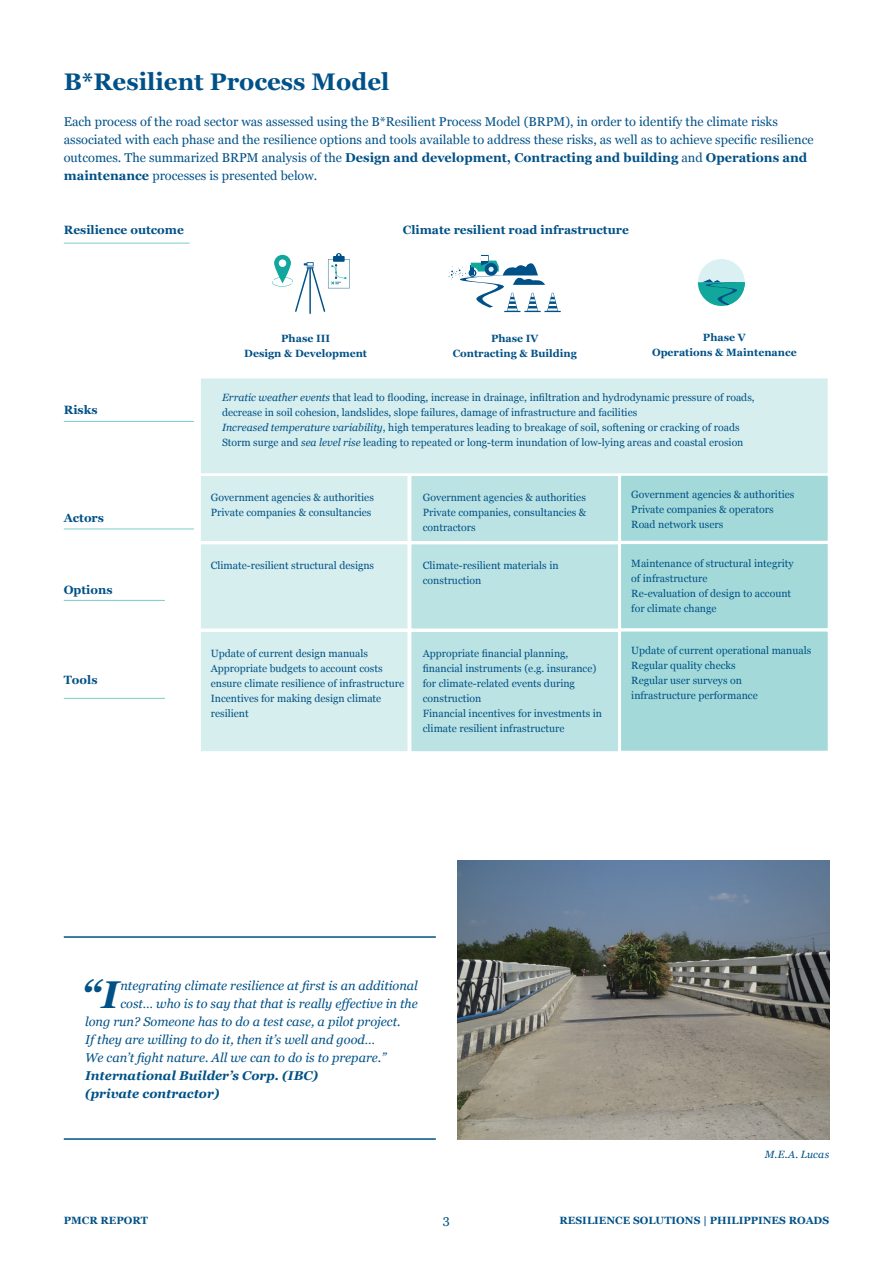
<style>
.page{position:relative;width:893px;height:1263px;background:#fff}
.page>*{position:absolute;margin:0;border:0;box-sizing:border-box;transform-origin:0 0}
.leipis{font:italic 700 38.7px "Georgia";color:#005187}
.valiotsikko_iso{font:700 24px "Georgia";color:#005187}
.leipis-2{font:12.75px/18px "Georgia";color:#005187}
.leipis-3{font:italic 12.75px "Georgia";color:#005187}
.leipis-4{font:italic 700 12.75px "Georgia";color:#005187}
.leipis-5{font:700 12px "Georgia";color:#005187}
.leipis-6{font:10.5px/15px "Georgia";color:#005187}
.leipis-7{font:700 10.5px "Georgia";color:#005187}
.image_credit{font:italic 10.5px "Georgia";letter-spacing:.02em;color:#005187}
.s1{font-weight:700}
.s2{font-style:italic}
</style>
<div class="page">
<div style="left:199px;top:377px;width:630px;height:98px;background:#d6eeed;border:2px solid #fff"></div>
<div style="left:620px;top:474px;width:209px;height:68px;background:#a3dad9;border:2px solid #fff"></div>
<div style="left:620px;top:542px;width:209px;height:88px;background:#a3dad9;border:2px solid #fff"></div>
<div style="left:620px;top:630px;width:209px;height:122px;background:#a3dad9;border:2px solid #fff"></div>
<div style="left:410px;top:474px;width:210px;height:68px;background:#bce3e3;border:2px solid #fff"></div>
<div style="left:410px;top:543px;width:210px;height:87px;background:#bce3e3;border:2px solid #fff"></div>
<div style="left:410px;top:630px;width:210px;height:123px;background:#bce3e3;border:2px solid #fff"></div>
<div style="left:199px;top:474px;width:210px;height:68px;background:#d6eeed;border:2px solid #fff"></div>
<div style="left:199px;top:543px;width:210px;height:87px;background:#d6eeed;border:2px solid #fff"></div>
<div style="left:199px;top:630px;width:210px;height:123px;background:#d6eeed;border:2px solid #fff"></div>
<hr style="left:64px;top:421px;width:130px;height:1px;background:#78cccb">
<hr style="left:64px;top:529px;width:130px;height:1px;background:#78cccb">
<hr style="left:64px;top:600px;width:101px;height:1px;background:#78cccb">
<hr style="left:64px;top:698px;width:101px;height:1px;background:#78cccb">
<hr style="left:64px;top:243px;width:126px;height:1px;background:#78cccb">
<div style="left:698px;top:259px;width:47px;height:47px;background:#daf0f3;border-radius:50%"></div>
<svg style="left:698px;top:279px;width:47px;height:27px"></svg>
<svg style="left:272px;top:253px;width:78px;height:61px"></svg>
<svg style="left:449px;top:255px;width:112px;height:57px"></svg>
<hr style="left:64px;top:936px;width:372px;height:2px;background:#005187">
<hr style="left:64px;top:1138px;width:372px;height:2px;background:#005187">
<img style="left:457px;top:860px;width:372px;height:279px">
<p class="valiotsikko_iso" style="left:64px;top:64px;width:327px">B*Resilient Process Model</p>
<p class="leipis-2" style="left:64px;top:112px;width:751px">Each process of the road sector was assessed using the B*Resilient Process Model (BRPM), in order to identify the climate risks associated with each phase and the resilience options and tools available to address these risks, as well as to achieve specific resilience outcomes. The summarized BRPM analysis of the <span class="s1">Design and development, Contracting and building</span> and <span class="s1">Operations and maintenance</span> processes is presented below.</p>
<p class="leipis-5" style="left:64px;top:221px;width:122px">Resilience outcome</p>
<p class="leipis-5" style="left:403px;top:221px;width:228px">Climate resilient road infrastructure</p>
<p class="leipis-5" style="left:64px;top:401px;width:35px">Risks</p>
<p class="leipis-5" style="left:64px;top:509px;width:42px">Actors</p>
<p class="leipis-5" style="left:64px;top:581px;width:50px">Options</p>
<p class="leipis-5" style="left:64px;top:671px;width:35px">Tools</p>
<p class="leipis-7" style="left:281px;top:330px;width:50px">Phase III</p>
<p class="leipis-7" style="left:244px;top:345px;width:124px">Design &amp; Development</p>
<p class="leipis-7" style="left:491px;top:330px;width:49px">Phase IV</p>
<p class="leipis-7" style="left:453px;top:345px;width:126px">Contracting &amp; Building</p>
<p class="leipis-7" style="left:703px;top:330px;width:44px">Phase V</p>
<p class="leipis-7" style="left:652px;top:345px;width:146px">Operations &amp; Maintenance</p>
<p class="leipis-6" style="left:222px;top:389px;width:534px"><span class="s2">Erratic weather events</span> that lead to flooding, increase in drainage, infiltration and hydrodynamic pressure of roads, decrease in soil cohesion, landslides, slope failures, damage of infrastructure and facilities</p>
<p class="leipis-6" style="left:222px;top:419px;width:519px"><span class="s2">Increased temperature variability</span>, high temperatures leading to breakage of soil, softening or cracking of roads</p>
<p class="leipis-6" style="left:222px;top:434px;width:523px">Storm surge and <span class="s2">sea level rise</span> leading to repeated or long-term inundation of low-lying areas and coastal erosion</p>
<p class="leipis-6" style="left:211px;top:489px;width:165px">Government agencies &amp; authorities</p>
<p class="leipis-6" style="left:211px;top:504px;width:162px">Private companies &amp; consultancies</p>
<p class="leipis-6" style="left:211px;top:557px;width:165px">Climate-resilient structural designs</p>
<p class="leipis-6" style="left:423px;top:489px;width:165px">Government agencies &amp; authorities</p>
<p class="leipis-6" style="left:423px;top:504px;width:165px">Private companies, consultancies &amp; contractors</p>
<p class="leipis-6" style="left:423px;top:557px;width:137px">Climate-resilient materials in construction</p>
<p class="leipis-6" style="left:211px;top:645px;width:159px">Update of current design manuals</p>
<p class="leipis-6" style="left:211px;top:660px;width:195px">Appropriate budgets to account costs ensure climate resilience of infrastructure</p>
<p class="leipis-6" style="left:211px;top:690px;width:172px">Incentives for making design climate resilient</p>
<p class="leipis-6" style="left:423px;top:645px;width:175px">Appropriate financial planning, financial instruments (e.g. insurance) for climate-related events during construction</p>
<p class="leipis-6" style="left:423px;top:705px;width:181px">Financial incentives for investments in climate resilient infrastructure</p>
<p class="leipis-6" style="left:631px;top:487px;width:165px">Government agencies &amp; authorities</p>
<p class="leipis-6" style="left:631px;top:502px;width:144px">Private companies &amp; operators<br>Road network users</p>
<p class="leipis-6" style="left:631px;top:555px;width:164px">Maintenance of structural integrity of infrastructure</p>
<p class="leipis-6" style="left:631px;top:585px;width:161px">Re-evaluation of design to account for climate change</p>
<p class="leipis-6" style="left:631px;top:643px;width:181px">Update of current operational manuals</p>
<p class="leipis-6" style="left:631px;top:658px;width:106px">Regular quality checks</p>
<p class="leipis-6" style="left:631px;top:673px;width:128px">Regular user surveys on infrastructure performance</p>
<p class="leipis" style="left:81px;top:966px;width:39px">“I</p>
<p class="leipis-3" style="left:120px;top:976px;width:299px">ntegrating climate resilience at first is an additional</p>
<p class="leipis-3" style="left:120px;top:994px;width:299px">cost… who is to say that that is really effective in the</p>
<p class="leipis-3" style="left:85px;top:1012px;width:317px">long run? Someone has to do a test case, a pilot project.</p>
<p class="leipis-3" style="left:85px;top:1030px;width:292px">If they are willing to do it, then it’s well and good…</p>
<p class="leipis-3" style="left:85px;top:1048px;width:303px">We can’t fight nature. All we can to do is to prepare.”</p>
<p class="leipis-4" style="left:85px;top:1066px;width:235px">International Builder’s Corp. (IBC)</p>
<p class="leipis-4" style="left:85px;top:1084px;width:136px">(private contractor)</p>
<p class="image_credit" style="left:765px;top:1146px;width:66px">M.E.A. Lucas</p>
<p class="leipis-7" style="left:64px;top:1212px;width:86px">PMCR REPORT</p>
<p class="leipis-2" style="left:443px;top:1210px;width:9px">3</p>
<p class="leipis-7" style="left:560px;top:1212px;width:271px">RESILIENCE SOLUTIONS | PHILIPPINES ROADS</p>
</div>
